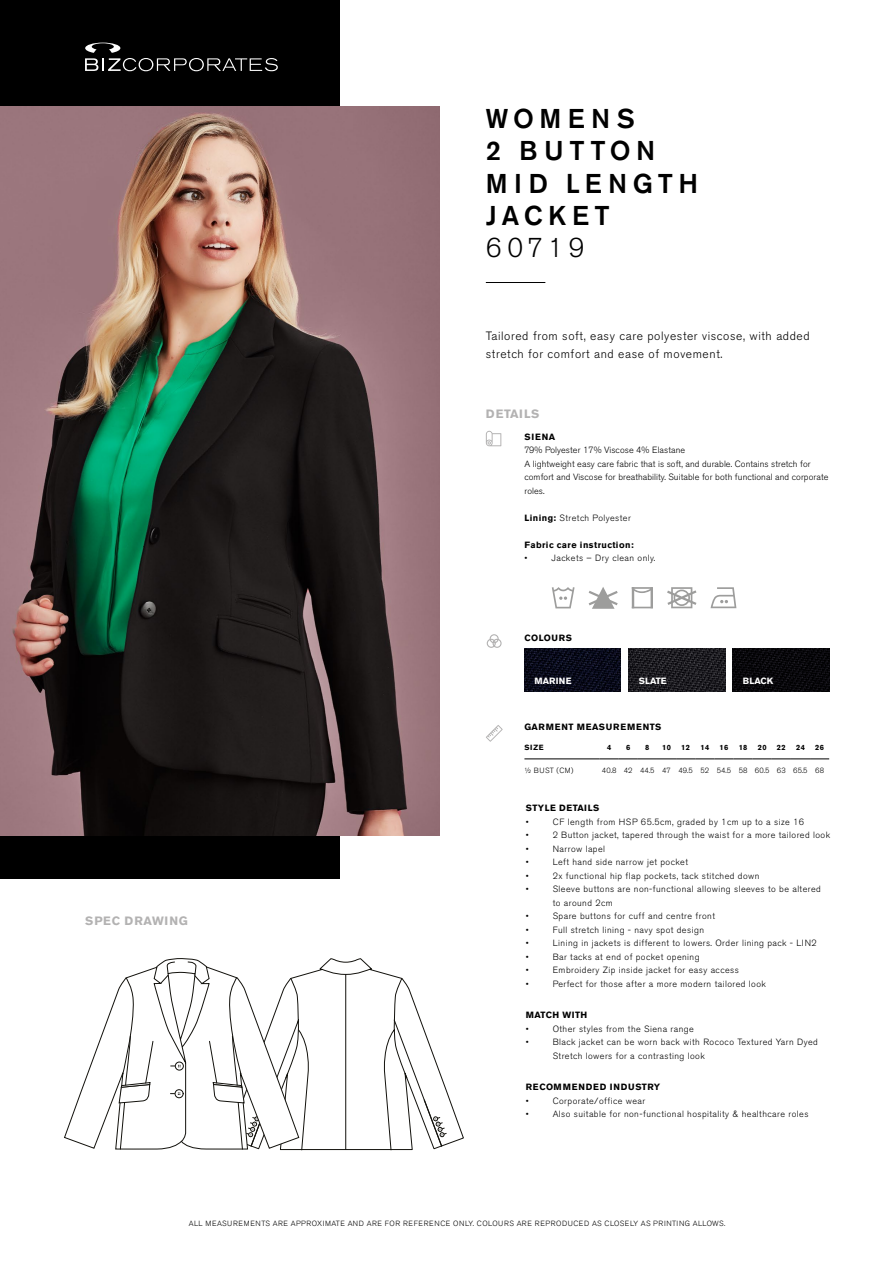
<style>
.page{position:relative;width:893px;height:1263px;background:#fff}
.page>*{position:absolute;margin:0;border:0;box-sizing:border-box;transform-origin:0 0}
.t1{font:500 27px/32.4px "Akzidenz Grotesk BE";letter-spacing:.2em;color:#000}
.t2{font:300 27px "Akzidenz Grotesk BE";letter-spacing:.18em;color:#000}
.t3{font:300 12px/18px "Akzidenz Grotesk BE";letter-spacing:.05em;color:#000}
.t4{font:700 12px "Akzidenz Grotesk BE";letter-spacing:.07em;color:#b3b2b2}
.t5{font:700 12px "Akzidenz Grotesk BE";letter-spacing:.05em;color:#b3b2b2}
.t6{font:300 9px/13.5px "Akzidenz Grotesk BE";letter-spacing:.05em;color:#000}
.t7{font:300 9px/13.5px "Akzidenz Grotesk BE";letter-spacing:.01em;color:#000}
.t8{font:700 9px "Akzidenz Grotesk BE";letter-spacing:.05em;color:#000}
.t9{font:700 9px "Akzidenz Grotesk BE";letter-spacing:.09em;color:#000}
.t10{font:700 9px "Akzidenz Grotesk BE";color:#fff}
.t11{font:300 7.5px "Akzidenz Grotesk BE";letter-spacing:.07em;color:#000}
.t12{font:300 7.5px "Akzidenz Grotesk BE";color:#000}
.t13{font:700 7.5px "Akzidenz Grotesk BE";letter-spacing:.05em;color:#000}
.s1{font-weight:700}
</style>
<div class="page">
<svg style="left:65px;top:958px;width:398px;height:192px"></svg>
<div style="left:0;top:0;width:339px;height:878px;background:#000"></div>
<img style="left:0;top:106px;width:440px;height:729px">
<hr style="left:486px;top:282px;width:59px;height:1px;background:#000">
<svg style="left:552px;top:587px;width:23px;height:21px"></svg>
<svg style="left:589px;top:587px;width:29px;height:22px"></svg>
<svg style="left:634px;top:587px;width:16px;height:21px"></svg>
<hr style="left:632px;top:587px;width:2px;height:21px;background:#9d9d9c">
<hr style="left:650px;top:587px;width:3px;height:21px;background:#9d9d9c">
<svg style="left:667px;top:587px;width:29px;height:21px"></svg>
<svg style="left:711px;top:587px;width:25px;height:21px"></svg>
<svg style="left:486px;top:725px;width:17px;height:17px"></svg>
<svg style="left:486px;top:431px;width:15px;height:15px"></svg>
<div style="left:490px;top:634px;width:9px;height:9px;border:1px solid #b3b2b2;border-radius:50%"></div>
<div style="left:492px;top:639px;width:10px;height:9px;border:1px solid #b3b2b2;border-radius:50%"></div>
<div style="left:487px;top:639px;width:9px;height:9px;border:1px solid #b3b2b2;border-radius:50%"></div>
<hr style="left:524px;top:759px;width:76px;height:1px;background:#000">
<svg style="left:600px;top:759px;width:229px;height:1px"></svg>
<img style="left:629px;top:648px;width:96px;height:43px">
<img style="left:733px;top:648px;width:96px;height:43px">
<img style="left:525px;top:648px;width:96px;height:43px">
<svg style="left:85px;top:43px;width:193px;height:28px"></svg>
<h1 class="t1" style="left:486px;top:102px;width:214px">WOMENS<br>2 BUTTON<br>MID LENGTH<br>JACKET</h1>
<h1 class="t2" style="left:486px;top:233px;width:100px">60719</h1>
<h2 class="t3" style="left:486px;top:327px;width:325px">Tailored from soft, easy care polyester viscose, with added stretch for comfort and ease of movement.</h2>
<h2 class="t5" style="left:486px;top:407px;width:55px">DETAILS</h2>
<p class="t8" style="left:524px;top:431px;width:32px">SIENA</p>
<p class="t7" style="left:524px;top:443px;width:305px">79% Polyester 17% Viscose 4% Elastane<br>A lightweight easy care fabric that is soft, and durable. Contains stretch for comfort and Viscose for breathability. Suitable for both functional and corporate roles.</p>
<p class="t6" style="left:524px;top:511px;width:108px"><span class="s1">Lining:</span> Stretch Polyester</p>
<p class="t8" style="left:524px;top:539px;width:111px">Fabric care instruction:</p>
<p class="t6" style="left:524px;top:551px;width:4px">•</p>
<p class="t6" style="left:551px;top:551px;width:106px">Jackets – Dry clean only.</p>
<p class="t8" style="left:524px;top:633px;width:49px">COLOURS</p>
<p class="t10" style="left:534px;top:676px;width:39px">MARINE</p>
<p class="t10" style="left:639px;top:676px;width:29px">SLATE</p>
<p class="t10" style="left:743px;top:676px;width:32px">BLACK</p>
<h2 class="t4" style="left:85px;top:914px;width:104px">SPEC DRAWING</h2>
<p class="t9" style="left:524px;top:722px;width:139px">GARMENT MEASUREMENTS</p>
<p class="t13" style="left:524px;top:743px;width:21px">SIZE</p>
<p class="t13" style="left:607px;top:743px;width:6px">4</p>
<p class="t13" style="left:626px;top:743px;width:6px">6</p>
<p class="t13" style="left:645px;top:743px;width:6px">8</p>
<p class="t13" style="left:662px;top:743px;width:10px">10</p>
<p class="t13" style="left:681px;top:743px;width:10px">12</p>
<p class="t13" style="left:700px;top:743px;width:10px">14</p>
<p class="t13" style="left:719px;top:743px;width:10px">16</p>
<p class="t13" style="left:739px;top:743px;width:10px">18</p>
<p class="t13" style="left:758px;top:743px;width:10px">20</p>
<p class="t13" style="left:777px;top:743px;width:10px">22</p>
<p class="t13" style="left:796px;top:743px;width:10px">24</p>
<p class="t13" style="left:815px;top:743px;width:10px">26</p>
<p class="t11" style="left:524px;top:766px;width:51px">½ BUST (CM)</p>
<p class="t12" style="left:602px;top:766px;width:224px">40.8 42 44.5 47 49.5 52 54.5 58 60.5 63 65.5 68</p>
<p class="t8" style="left:526px;top:803px;width:75px">STYLE DETAILS</p>
<p class="t6" style="left:526px;top:815px;width:4px">•</p>
<p class="t6" style="left:553px;top:815px;width:253px">CF length from HSP 65.5cm, graded by 1cm up to a size 16</p>
<p class="t6" style="left:526px;top:828px;width:4px">•</p>
<p class="t6" style="left:553px;top:828px;width:279px">2 Button jacket, tapered through the waist for a more tailored look</p>
<p class="t6" style="left:526px;top:842px;width:4px">•</p>
<p class="t6" style="left:553px;top:842px;width:54px">Narrow lapel</p>
<p class="t6" style="left:526px;top:855px;width:4px">•</p>
<p class="t6" style="left:553px;top:855px;width:137px">Left hand side narrow jet pocket</p>
<p class="t6" style="left:526px;top:869px;width:4px">•</p>
<p class="t6" style="left:553px;top:869px;width:208px">2x functional hip flap pockets, tack stitched down</p>
<p class="t6" style="left:526px;top:882px;width:4px">•</p>
<p class="t6" style="left:553px;top:882px;width:270px">Sleeve buttons are non-functional allowing sleeves to be altered to around 2cm</p>
<p class="t6" style="left:526px;top:909px;width:4px">•</p>
<p class="t6" style="left:553px;top:909px;width:164px">Spare buttons for cuff and centre front</p>
<p class="t6" style="left:526px;top:923px;width:4px">•</p>
<p class="t6" style="left:553px;top:923px;width:153px">Full stretch lining - navy spot design</p>
<p class="t6" style="left:526px;top:936px;width:4px">•</p>
<p class="t6" style="left:553px;top:936px;width:266px">Lining in jackets is different to lowers. Order lining pack - LIN2</p>
<p class="t6" style="left:526px;top:950px;width:4px">•</p>
<p class="t6" style="left:553px;top:950px;width:148px">Bar tacks at end of pocket opening</p>
<p class="t6" style="left:526px;top:963px;width:4px">•</p>
<p class="t6" style="left:553px;top:963px;width:188px">Embroidery Zip inside jacket for easy access</p>
<p class="t6" style="left:526px;top:977px;width:4px">•</p>
<p class="t6" style="left:553px;top:977px;width:215px">Perfect for those after a more modern tailored look</p>
<p class="t8" style="left:526px;top:1010px;width:63px">MATCH WITH</p>
<p class="t6" style="left:526px;top:1022px;width:4px">•</p>
<p class="t6" style="left:553px;top:1022px;width:143px">Other styles from the Siena range</p>
<p class="t6" style="left:526px;top:1035px;width:4px">•</p>
<p class="t6" style="left:553px;top:1035px;width:267px">Black jacket can be worn back with Rococo Textured Yarn Dyed<br>Stretch lowers for a contrasting look</p>
<p class="t9" style="left:526px;top:1082px;width:136px">RECOMMENDED INDUSTRY</p>
<p class="t6" style="left:526px;top:1094px;width:4px">•</p>
<p class="t6" style="left:553px;top:1094px;width:94px">Corporate/office wear</p>
<p class="t6" style="left:526px;top:1107px;width:4px">•</p>
<p class="t6" style="left:553px;top:1107px;width:257px">Also suitable for non-functional hospitality &amp; healthcare roles</p>
<p class="t11" style="left:189px;top:1219px;width:538px">ALL MEASUREMENTS ARE APPROXIMATE AND ARE FOR REFERENCE ONLY. COLOURS ARE REPRODUCED AS CLOSELY AS PRINTING ALLOWS.</p>
</div>
